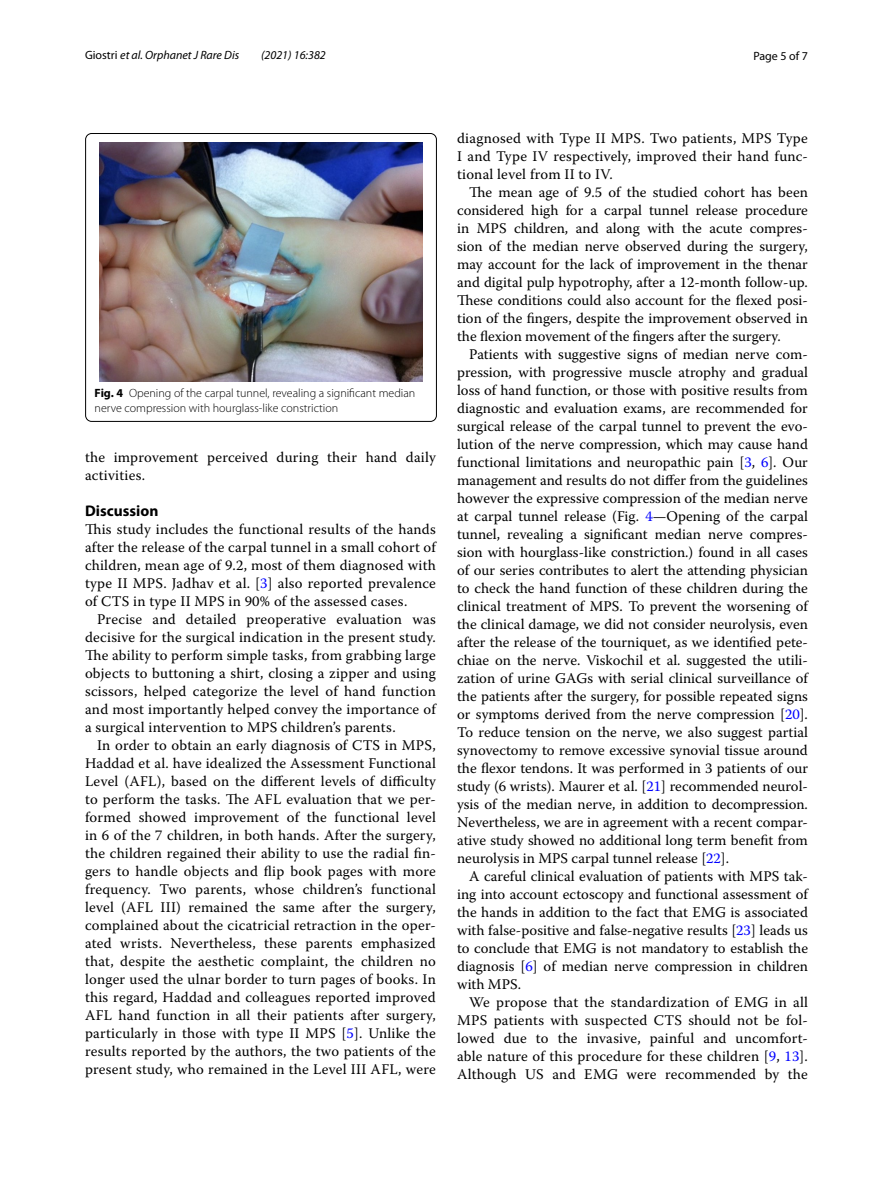
<style>
.page{position:relative;width:893px;height:1187px;background:#fff}
.page>*{position:absolute;margin:0;border:0;box-sizing:border-box;transform-origin:0 0}
.t1{font:700 15.45px "Myriad Pro";color:#000}
.t2{font:14.7px/18px "Warnock Pro";letter-spacing:.015em;color:#000;text-align:justify}
.t3{font:300 12px/15px "Myriad Pro";color:#000}
.t4{font:italic 12px "Myriad Pro";color:#000}
.t5{font:12px "Myriad Pro";color:#000}
.s1{font-style:normal}
.s2{font-weight:700}
.s3{color:#00f}
</style>
<div class="page">
<img style="left:99px;top:142px;width:324px;height:239px">
<div style="left:85px;top:133px;width:352px;height:288px;border:1px solid #000;border-radius:6px"></div>
<p class="t4" style="left:85px;top:48px;width:156px"><span class="s1">Giostri</span> et al. Orphanet J Rare Dis</p>
<p class="t4" style="left:261px;top:48px;width:66px">(2021) 16:382</p>
<p class="t5" style="left:753px;top:48px;width:56px">Page 5 of 7</p>
<p class="t3" style="left:95px;top:385px;width:322px"><span class="s2">Fig. 4</span> Opening of the carpal tunnel, revealing a significant median nerve compression with hourglass-like constriction</p>
<p class="t2" style="left:85px;top:448px;width:352px">the improvement perceived during their hand daily activities.</p>
<p class="t1" style="left:85px;top:500px;width:75px">Discussion</p>
<p class="t2" style="left:85px;top:520px;width:352px">This study includes the functional results of the hands after the release of the carpal tunnel in a small cohort of children, mean age of 9.2, most of them diagnosed with type II MPS. Jadhav et al. [<span class="s3">3</span>] also reported prevalence of CTS in type II MPS in 90% of the assessed cases.</p>
<p class="t2" style="left:85px;top:610px;width:352px;text-indent:12px">Precise and detailed preoperative evaluation was decisive for the surgical indication in the present study.<br>The ability to perform simple tasks, from grabbing large objects to buttoning a shirt, closing a zipper and using scissors, helped categorize the level of hand function and most importantly helped convey the importance of a surgical intervention to MPS children’s parents.</p>
<p class="t2" style="left:85px;top:736px;width:352px;text-indent:12px">In order to obtain an early diagnosis of CTS in MPS, Haddad et al. have idealized the Assessment Functional Level (AFL), based on the different levels of difficulty to perform the tasks. The AFL evaluation that we per&shy;formed showed improvement of the functional level in 6 of the 7 children, in both hands. After the surgery, the children regained their ability to use the radial fin&shy;gers to handle objects and flip book pages with more frequency. Two parents, whose children’s functional level (AFL III) remained the same after the surgery, complained about the cicatricial retraction in the oper&shy;ated wrists. Nevertheless, these parents emphasized that, despite the aesthetic complaint, the children no longer used the ulnar border to turn pages of books. In this regard, Haddad and colleagues reported improved AFL hand function in all their patients after surgery, particularly in those with type II MPS [<span class="s3">5</span>]. Unlike the results reported by the authors, the two patients of the present study, who remained in the Level III AFL, were</p>
<p class="t2" style="left:457px;top:128px;width:352px">diagnosed with Type II MPS. Two patients, MPS Type I and Type IV respectively, improved their hand func&shy;tional level from II to IV.</p>
<p class="t2" style="left:457px;top:182px;width:352px;text-indent:12px">The mean age of 9.5 of the studied cohort has been considered high for a carpal tunnel release procedure in MPS children, and along with the acute compres&shy;sion of the median nerve observed during the surgery, may account for the lack of improvement in the thenar and digital pulp hypotrophy, after a 12-month follow-up.<br>These conditions could also account for the flexed posi&shy;tion of the fingers, despite the improvement observed in the flexion movement of the fingers after the surgery.</p>
<p class="t2" style="left:457px;top:344px;width:352px;text-indent:12px">Patients with suggestive signs of median nerve com&shy;pression, with progressive muscle atrophy and gradual loss of hand function, or those with positive results from diagnostic and evaluation exams, are recommended for surgical release of the carpal tunnel to prevent the evo&shy;lution of the nerve compression, which may cause hand functional limitations and neuropathic pain [<span class="s3">3</span>, <span class="s3">6</span>]. Our management and results do not differ from the guidelines however the expressive compression of the median nerve at carpal tunnel release (Fig. <span class="s3">4</span>—Opening of the carpal tunnel, revealing a significant median nerve compres&shy;sion with hourglass-like constriction.) found in all cases of our series contributes to alert the attending physician to check the hand function of these children during the clinical treatment of MPS. To prevent the worsening of the clinical damage, we did not consider neurolysis, even after the release of the tourniquet, as we identified pete&shy;chiae on the nerve. Viskochil et al. suggested the utili&shy;zation of urine GAGs with serial clinical surveillance of the patients after the surgery, for possible repeated signs or symptoms derived from the nerve compression [<span class="s3">20</span>].<br>To reduce tension on the nerve, we also suggest partial synovectomy to remove excessive synovial tissue around the flexor tendons. It was performed in 3 patients of our study (6 wrists). Maurer et al. [<span class="s3">21</span>] recommended neurol&shy;ysis of the median nerve, in addition to decompression.<br>Nevertheless, we are in agreement with a recent compar&shy;ative study showed no additional long term benefit from neurolysis in MPS carpal tunnel release [<span class="s3">22</span>].</p>
<p class="t2" style="left:457px;top:866px;width:352px;text-indent:12px">A careful clinical evaluation of patients with MPS tak&shy;ing into account ectoscopy and functional assessment of the hands in addition to the fact that EMG is associated with false-positive and false-negative results [<span class="s3">23</span>] leads us to conclude that EMG is not mandatory to establish the diagnosis [<span class="s3">6</span>] of median nerve compression in children with MPS.</p>
<p class="t2" style="left:457px;top:992px;width:352px;text-indent:12px">We propose that the standardization of EMG in all MPS patients with suspected CTS should not be fol&shy;lowed due to the invasive, painful and uncomfort&shy;able nature of this procedure for these children [<span class="s3">9</span>, <span class="s3">13</span>].<br>Although US and EMG were recommended by the</p>
</div>
